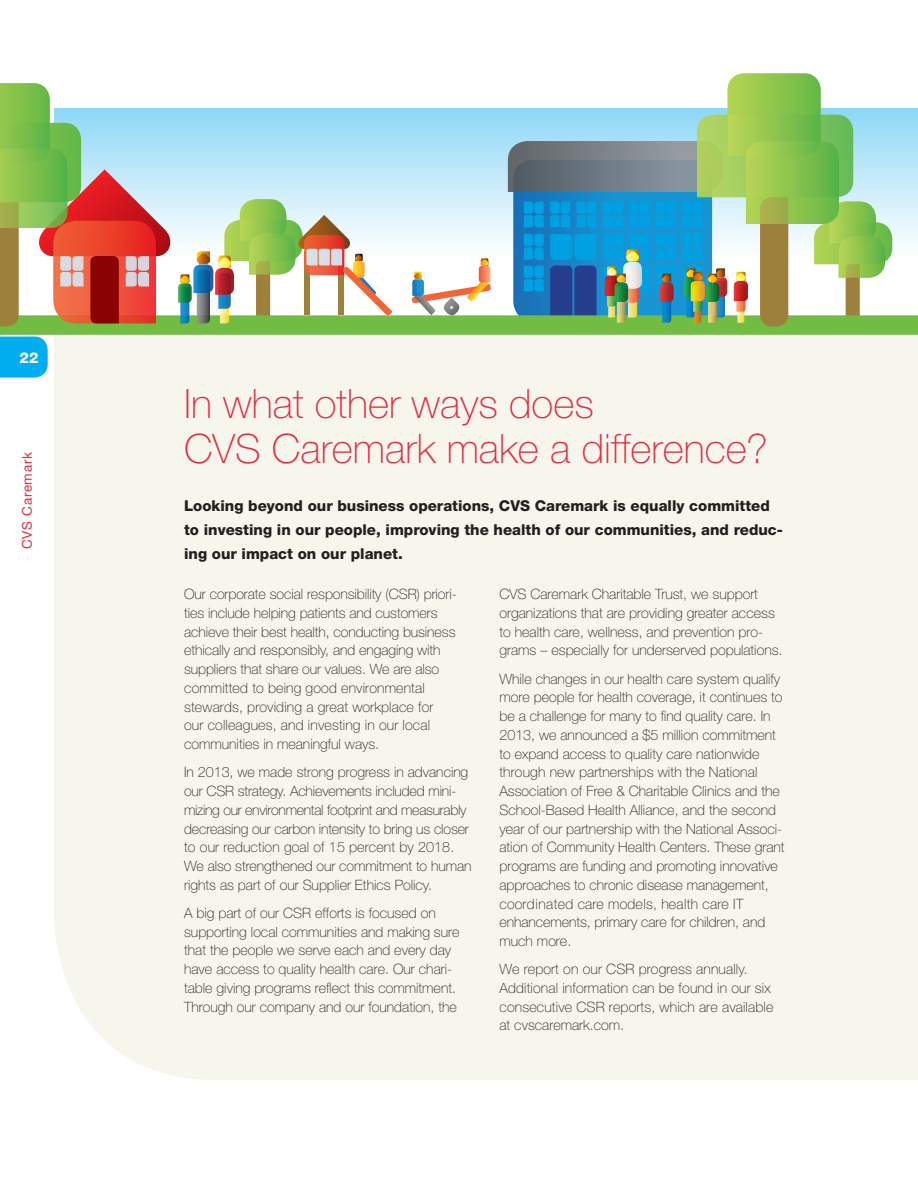
<style>
.page{position:relative;width:918px;height:1188px;background:#fff}
.page>*{position:absolute;margin:0;border:0;box-sizing:border-box;transform-origin:0 0}
.t1{font:100 40.5px/45px "Helvetica Neue";color:#e72a3f}
.t2{font:800 15px/24px "Helvetica Neue";color:#231f20}
.t3{font:800 15px "Helvetica Neue";color:#fff}
._2014_CVS_letter_bod{font:100 14.25px/18.8px "Helvetica Neue";color:#231f20}
.t4{font:13.5px "Helvetica Neue";letter-spacing:.05em;color:#e72a3f}
</style>
<div class="page">
<div style="left:54px;top:378px;width:864px;height:702px;background:#f7f6ed"></div>
<svg style="left:0;top:73px;width:918px;height:305px"></svg>
<p class="t3" style="left:20px;top:349px;width:20px">22</p>
<p class="t4" style="left:19px;top:549px;width:98px;rotate:-90deg">CVS Caremark</p>
<p class="t1" style="left:184px;top:381px;width:585px">In what other ways does<br>CVS Caremark make a difference?</p>
<p class="t2" style="left:184px;top:493px;width:600px">Looking beyond our business operations, CVS Caremark is equally committed to investing in our people, improving the health of our communities, and reduc&shy;ing our impact on our planet.</p>
<p class="_2014_CVS_letter_bod" style="left:184px;top:585px;width:274px">Our corporate social responsibility (CSR) priori&shy;ties include helping patients and customers achieve their best health, conducting business ethically and responsibly, and engaging with suppliers that share our values. We are also committed to being good environmental stewards, providing a great workplace for<br>our colleagues, and investing in our local communities in meaningful ways.</p>
<p class="_2014_CVS_letter_bod" style="left:184px;top:763px;width:289px">In 2013, we made strong progress in advancing our CSR strategy. Achievements included mini&shy;mizing our environmental footprint and measurably decreasing our carbon intensity to bring us closer to our reduction goal of 15 percent by 2018.<br>We also strengthened our commitment to human rights as part of our Supplier Ethics Policy.</p>
<p class="_2014_CVS_letter_bod" style="left:184px;top:903px;width:277px">A big part of our CSR efforts is focused on supporting local communities and making sure that the people we serve each and every day have access to quality health care. Our chari&shy;table giving programs reflect this commitment.<br>Through our company and our foundation, the</p>
<p class="_2014_CVS_letter_bod" style="left:500px;top:585px;width:285px">CVS Caremark Charitable Trust, we support organizations that are providing greater access to health care, wellness, and prevention pro&shy;grams – especially for underserved populations.</p>
<p class="_2014_CVS_letter_bod" style="left:500px;top:669px;width:287px">While changes in our health care system qualify more people for health coverage, it continues to be a challenge for many to find quality care. In 2013, we announced a $5 million commitment to expand access to quality care nationwide through new partnerships with the National Association of Free &amp; Charitable Clinics and the School-Based Health Alliance, and the second year of our partnership with the National Associ&shy;ation of Community Health Centers. These grant programs are funding and promoting innovative approaches to chronic disease management, coordinated care models, health care IT enhancements, primary care for children, and much more.</p>
<p class="_2014_CVS_letter_bod" style="left:500px;top:960px;width:275px">We report on our CSR progress annually.<br>Additional information can be found in our six consecutive CSR reports, which are available at cvscaremark.com.</p>
</div>
